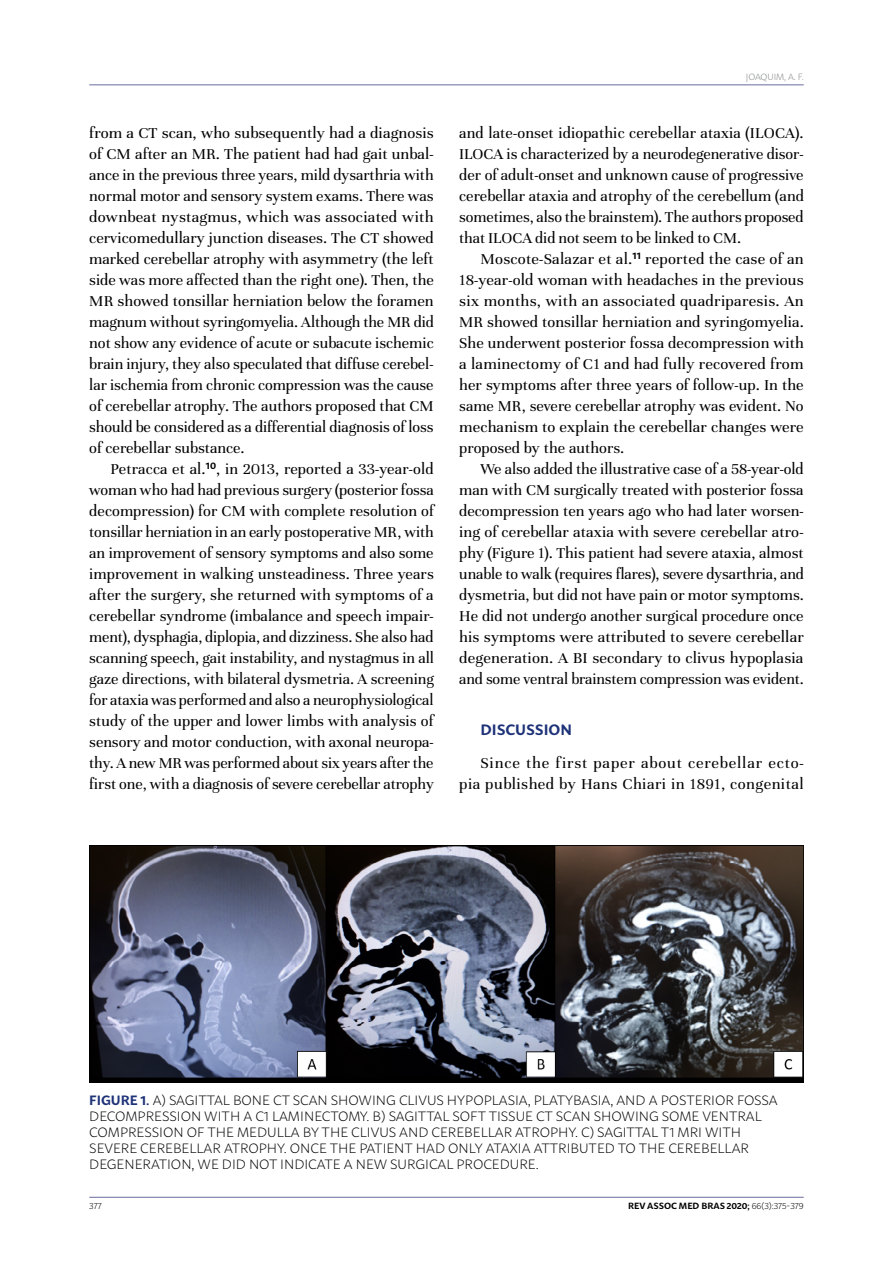
<style>
.page{position:relative;width:893px;height:1263px;background:#fff}
.page>*{position:absolute;margin:0;border:0;box-sizing:border-box;transform-origin:0 0}
.t1{font:16.5px/21px "Unna";letter-spacing:-.005em;color:#000;text-align:justify}
.t2{font:16.5px/21px "Unna";letter-spacing:.025em;color:#000;text-align:right}
.t3{font:600 15px "Mato Sans";color:#1e3278}
.t4{font:200 13.5px/16.2px "Mato Sans";color:#000}
.t5{font:600 9px "Mato Sans";color:#000}
.t6{font:200 9px "Mato Sans";letter-spacing:-.01em;color:#808285}
.t7{font:200 9px "Mato Sans";color:#000}
.s1{font-weight:600;color:#1e3278}
.s2{font-weight:200}
</style>
<div class="page">
<hr style="left:89px;top:85px;width:715px;height:1px;background:#696c9f">
<hr style="left:89px;top:1197px;width:715px;height:1px;background:#696c9f">
<img style="left:89px;top:845px;width:715px;height:237px">
<p class="t1" style="left:89px;top:122px;width:346px">from a CT scan, who subsequently had a diagnosis of CM after an MR. The patient had had gait unbal&shy;ance in the previous three years, mild dysarthria with normal motor and sensory system exams. There was downbeat nystagmus, which was associated with cervicomedullary junction diseases. The CT showed marked cerebellar atrophy with asymmetry (the left side was more affected than the right one). Then, the MR showed tonsillar herniation below the foramen magnum without syringomyelia. Although the MR did not show any evidence of acute or subacute ischemic brain injury, they also speculated that diffuse cerebel&shy;lar ischemia from chronic compression was the cause of cerebellar atrophy. The authors proposed that CM should be considered as a differential diagnosis of loss of cerebellar substance.</p>
<p class="t1" style="left:89px;top:458px;width:346px;text-indent:21px">Petracca et al.<sup>10</sup>, in 2013, reported a 33-year-old woman who had had previous surgery (posterior fossa decompression) for CM with complete resolution of tonsillar herniation in an early postoperative MR, with an improvement of sensory symptoms and also some improvement in walking unsteadiness. Three years after the surgery, she returned with symptoms of a cerebellar syndrome (imbalance and speech impair&shy;ment), dysphagia, diplopia, and dizziness. She also had scanning speech, gait instability, and nystagmus in all gaze directions, with bilateral dysmetria. A screening for ataxia was performed and also a neurophysiological study of the upper and lower limbs with analysis of sensory and motor conduction, with axonal neuropa&shy;thy. A new MR was performed about six years after the first one, with a diagnosis of severe cerebellar atrophy</p>
<p class="t6" style="left:746px;top:68px;width:59px">JOAQUIM, A. F.</p>
<p class="t1" style="left:459px;top:122px;width:346px">and late-onset idiopathic cerebellar ataxia (ILOCA).<br>ILOCA is characterized by a neurodegenerative disor&shy;der of adult-onset and unknown cause of progressive cerebellar ataxia and atrophy of the cerebellum (and sometimes, also the brainstem). The authors proposed that ILOCA did not seem to be linked to CM.</p>
<p class="t1" style="left:459px;top:248px;width:346px;text-indent:21px">Moscote-Salazar et al.<sup>11</sup> reported the case of an 18-year-old woman with headaches in the previous six months, with an associated quadriparesis. An MR showed tonsillar herniation and syringomyelia.<br>She underwent posterior fossa decompression with a laminectomy of C1 and had fully recovered from her symptoms after three years of follow-up. In the same MR, severe cerebellar atrophy was evident. No mechanism to explain the cerebellar changes were proposed by the authors.</p>
<p class="t1" style="left:459px;top:458px;width:346px;text-indent:21px">We also added the illustrative case of a 58-year-old man with CM surgically treated with posterior fossa decompression ten years ago who had later worsen&shy;ing of cerebellar ataxia with severe cerebellar atro&shy;phy (Figure 1). This patient had severe ataxia, almost unable to walk (requires flares), severe dysarthria, and dysmetria, but did not have pain or motor symptoms.<br>He did not undergo another surgical procedure once his symptoms were attributed to severe cerebellar degeneration. A BI secondary to clivus hypoplasia and some ventral brainstem compression was evident.</p>
<p class="t3" style="left:480px;top:716px;width:93px">DISCUSSION</p>
<p class="t2" style="left:459px;top:752px;width:346px">Since the first paper about cerebellar ecto&shy;pia published by Hans Chiari in 1891, congenital</p>
<p class="t4" style="left:89px;top:1090px;width:690px"><span class="s1">FIGURE 1.</span> A) SAGITTAL BONE CT SCAN SH OWING CLIVUS HYPOPLASIA, PLATYBASIA, AND A POSTERIOR FOSSA DECOMPRESSION WITH A C1 LAMINECTOMY. B) SAGITTAL SOFT TISSUE CT SCAN SH OWING SOME VENTRAL COMPRESSION OF TH E MEDULLA BY TH E CLIVUS AND CEREBELLAR ATROPHY. C) SAGITTAL T1 MRI WITH SEVERE CEREBELLAR ATROPHY. ONCE TH E PATIENT HAD ONLY ATAXIA ATTR</p>
<p class="t4" style="left:567px;top:1139px;width:182px">IBUTED TO TH E CEREBELLAR</p>
<p class="t4" style="left:89px;top:1155px;width:451px">DEGENERATION, WE DID NOT INDICATE A NEW SURG ICAL PROCEDURE.</p>
<p class="t7" style="left:89px;top:1198px;width:14px">377</p>
<p class="t5" style="left:628px;top:1198px;width:177px">REV ASSOC MED BRAS 2020; <span class="s2">66(3):375-379</span></p>
</div>
